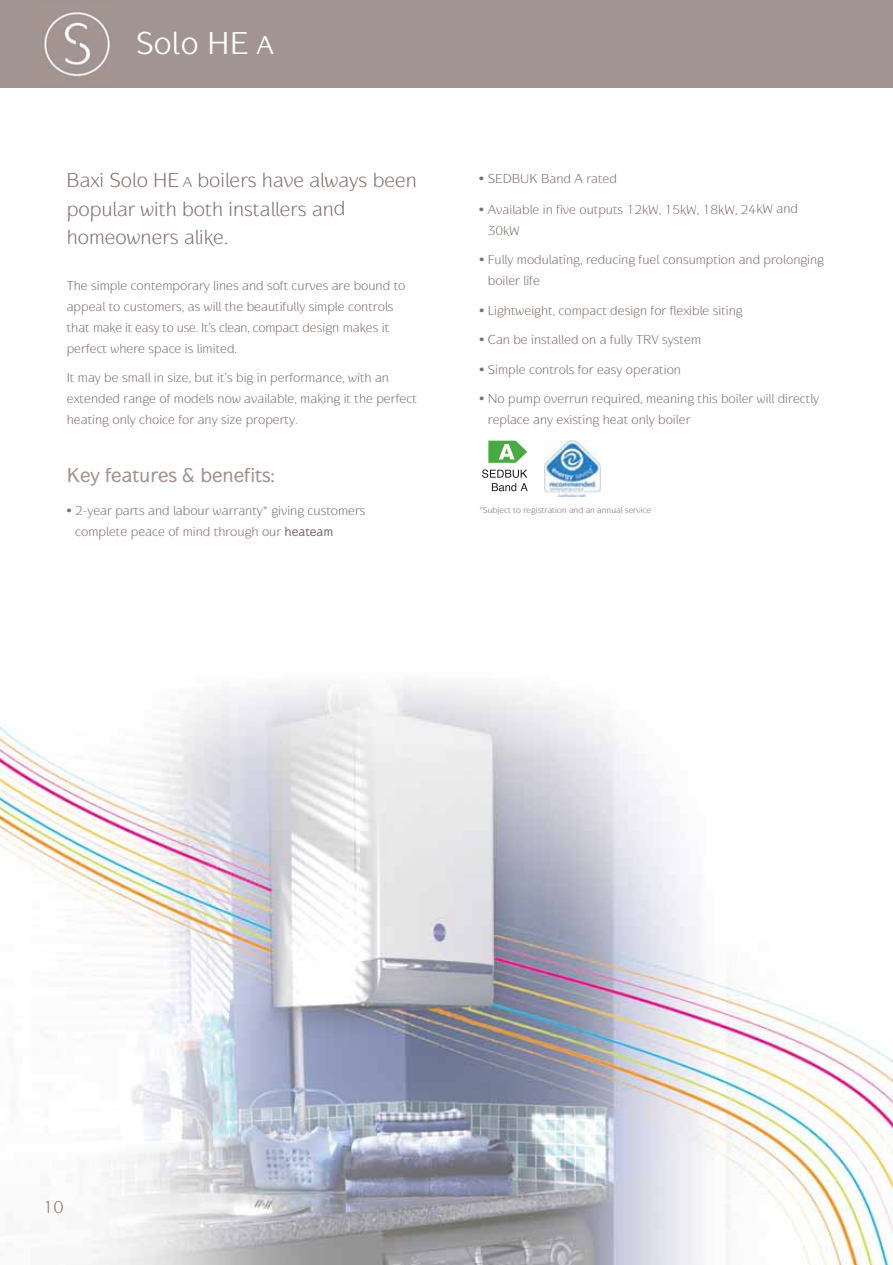
<style>
.page{position:relative;width:893px;height:1265px;background:#fff}
.page>*{position:absolute;margin:0;border:0;box-sizing:border-box;transform-origin:0 0}
.t1{font:500 33px "Baxi Respond";color:#fff}
.t2{font:100 21px/28.5px "Baxi Respond";color:#7e6f6c}
.t3{font:700 21px "Baxi Respond";color:#a29490}
.t4{font:100 18px "Baxi Respond";color:#7e6f6c}
.t5{font:100 13.5px/21px "Baxi Respond";color:#7e6f6c}
.t6{font:100 9px "Baxi Respond";color:#7e6f6c}
.s1{font-size:27px}
.s2{font-size:15px}
.s3{font-weight:700}
</style>
<div class="page">
<img style="left:0;top:683px;width:893px;height:581px">
<div style="left:0;top:0;width:893px;height:88px;background:#a29490"></div>
<img style="left:44px;top:11px;width:66px;height:66px">
<svg style="left:488px;top:440px;width:39px;height:23px"></svg>
<svg style="left:482px;top:469px;width:46px;height:22px"></svg>
<img style="left:544px;top:441px;width:56px;height:55px">
<h1 class="t1" style="left:137px;top:31px;width:139px">Solo HE <span class="s1">A</span></h1>
<h2 class="t2" style="left:67px;top:168px;width:352px">Baxi Solo HE <span class="s2">A</span> boilers have always been popular with both installers and homeowners alike.</h2>
<p class="t5" style="left:67px;top:276px;width:340px">The simple contemporary lines and soft curves are bound to appeal to customers, as will the beautifully simple controls that make it easy to use. It’s clean, compact design makes it perfect where space is limited.</p>
<p class="t5" style="left:67px;top:368px;width:352px">It may be small in size, but it’s big in performance, with an extended range of models now available, making it the perfect heating only choice for any size property.</p>
<h2 class="t3" style="left:67px;top:468px;width:209px">Key features &amp; benefits:</h2>
<p class="t5" style="left:75px;top:501px;width:292px;text-indent:-9px">• 2-year parts and labour warranty* giving customers complete peace of mind through our <span class="s3">heateam</span></p>
<p class="t5" style="left:479px;top:169px;width:139px">• SEDBUK Band A rated</p>
<p class="t5" style="left:488px;top:200px;width:312px;text-indent:-9px">• Available in five outputs 12kW, 15kW, 18kW, 24kW and<br>30kW</p>
<p class="t5" style="left:488px;top:250px;width:338px;text-indent:-9px">• Fully modulating, reducing fuel consumption and prolonging boiler life</p>
<p class="t5" style="left:479px;top:301px;width:265px">• Lightweight, compact design for flexible siting</p>
<p class="t5" style="left:479px;top:330px;width:223px">• Can be installed on a fully TRV system</p>
<p class="t5" style="left:479px;top:360px;width:203px">• Simple controls for easy operation</p>
<p class="t5" style="left:488px;top:389px;width:333px;text-indent:-9px">• No pump overrun required, meaning this boiler will directly replace any existing heat only boiler</p>
<p class="t6" style="left:479px;top:506px;width:173px">*Subject to registration and an annual service</p>
<h3 class="t4" style="left:43px;top:1200px;width:22px">10</h3>
</div>
